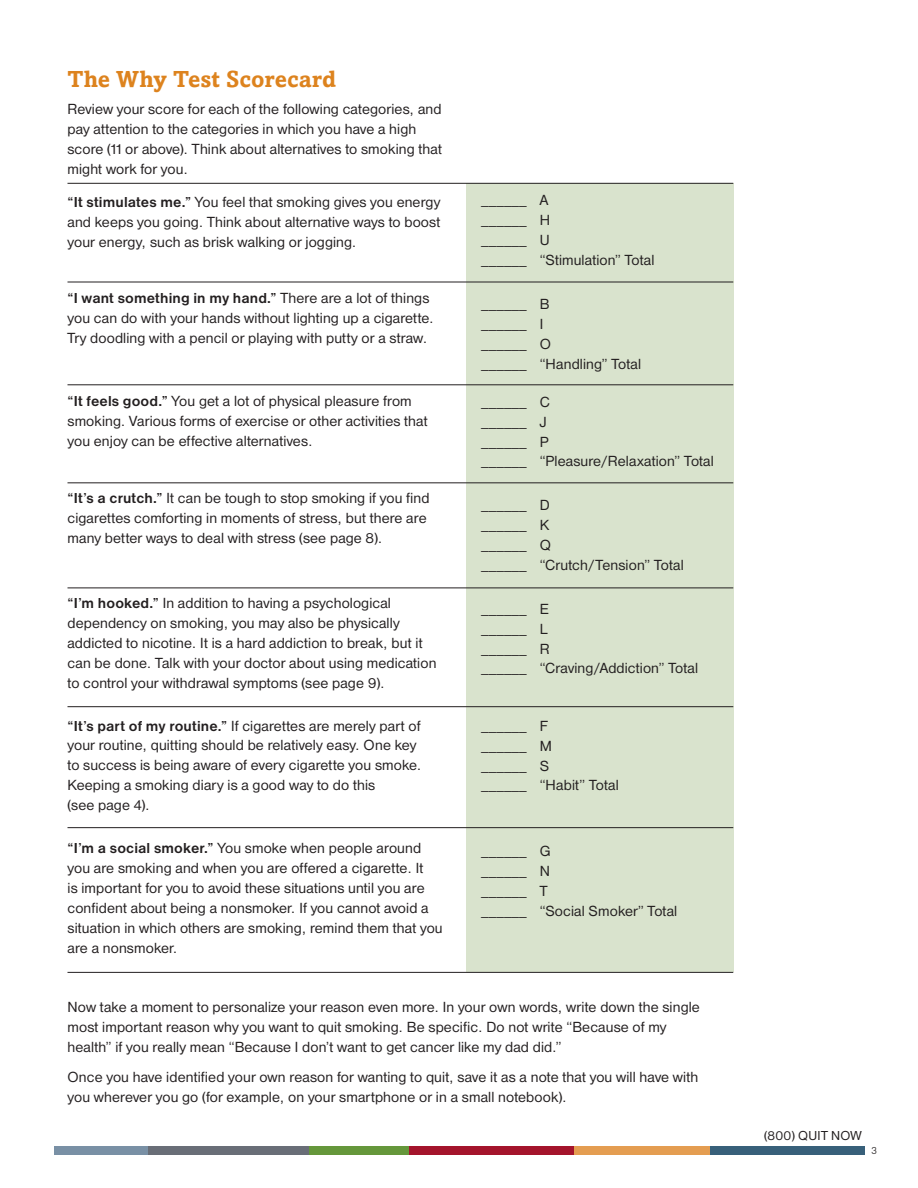
<style>
.page{position:relative;width:918px;height:1188px;background:#fff}
.page>*{position:absolute;margin:0;border:0;box-sizing:border-box;transform-origin:0 0}
.Sub_Head_SS{font:700 24px "Livingston";color:#dd831e}
.body_copy_SS{font:15.15px/19.8px "Nimbus San D";letter-spacing:.01em;color:#231f20}
.body_copy_SS-2{font:700 15px "Nimbus San D";letter-spacing:.01em;color:#231f20}
.t1{font:13.5px "Nimbus San D";letter-spacing:.02em;color:#231f20}
.t2{font:10.5px "Nimbus San D Ligh";color:#231f20}
.s1{font-weight:700;font-size:15px}
.s2{font-weight:400;font-size:15.15px}
</style>
<div class="page">
<div style="left:148px;top:1146px;width:161px;height:9px;background:#696e77"></div>
<div style="left:309px;top:1146px;width:100px;height:9px;background:#65973b"></div>
<div style="left:568px;top:1146px;width:143px;height:9px;background:#e49d51"></div>
<div style="left:710px;top:1146px;width:154px;height:9px;background:#38607a"></div>
<div style="left:409px;top:1146px;width:165px;height:9px;background:#a4142c"></div>
<div style="left:54px;top:1146px;width:94px;height:9px;background:#7990a5"></div>
<div style="left:466px;top:183px;width:267px;height:789px;background:#d9e3cd"></div>
<hr style="left:68px;top:282px;width:665px;height:1px;background:#231f20">
<hr style="left:68px;top:588px;width:665px;height:1px;background:#231f20">
<hr style="left:68px;top:706px;width:665px;height:1px;background:#231f20">
<hr style="left:68px;top:384px;width:665px;height:1px;background:#231f20">
<hr style="left:68px;top:482px;width:665px;height:1px;background:#231f20">
<hr style="left:68px;top:827px;width:665px;height:1px;background:#231f20">
<hr style="left:68px;top:183px;width:665px;height:1px;background:#231f20">
<hr style="left:68px;top:972px;width:665px;height:1px;background:#231f20">
<p class="Sub_Head_SS" style="left:68px;top:65px;width:270px">The Why Test Scorecard</p>
<p class="body_copy_SS" style="left:68px;top:99px;width:376px">Review your score for each of the following categories, and pay attention to the categories in which you have a high score (11 or above). Think about alternatives to smoking that might work for you.</p>
<p class="body_copy_SS" style="left:68px;top:192px;width:374px;text-align:justify"><span class="s1">“It stimulates me.”</span> You feel that smoking gives you energy and keeps you going. Think about alternative ways to boost your energy, such as brisk walking or jogging.</p>
<p class="body_copy_SS-2" style="left:68px;top:290px;width:363px">“I want something in my hand.” <span class="s2">There are a lot of things</span></p>
<p class="body_copy_SS" style="left:68px;top:308px;width:368px">you can do with your hands without lighting up a cigarette.<br>Try doodling with a pencil or playing with putty or a straw.</p>
<p class="body_copy_SS" style="left:68px;top:391px;width:362px"><span class="s1">“It feels good.”</span> You get a lot of physical pleasure from smoking. Various forms of exercise or other activities that you enjoy can be effective alternatives.</p>
<p class="body_copy_SS" style="left:68px;top:488px;width:364px"><span class="s1">“It’s a crutch.”</span> It can be tough to stop smoking if you find cigarettes comforting in moments of stress, but there are many better ways to deal with stress (see page 8).</p>
<p class="body_copy_SS" style="left:68px;top:593px;width:371px"><span class="s1">“I’m hooked.”</span> In addition to having a psychological dependency on smoking, you may also be physically addicted to nicotine. It is a hard addiction to break, but it can be done. Talk with your doctor about using medication to control your withdrawal symptoms (see page 9).</p>
<p class="body_copy_SS" style="left:68px;top:715px;width:355px"><span class="s1">“It’s part of my routine.”</span> If cigarettes are merely part of your routine, quitting should be relatively easy. One key to success is being aware of every cigarette you smoke.<br>Keeping a smoking diary is a good way to do this<br>(see page 4).</p>
<p class="body_copy_SS" style="left:68px;top:838px;width:377px"><span class="s1">“I’m a social smoker.”</span> You smoke when people around you are smoking and when you are offered a cigarette. It<br>is important for you to avoid these situations until you are confident about being a nonsmoker. If you cannot avoid a situation in which others are smoking, remind them that you are a nonsmoker.</p>
<p class="body_copy_SS" style="left:481px;top:190px;width:68px">______ A</p>
<p class="body_copy_SS" style="left:481px;top:210px;width:70px">______ H</p>
<p class="body_copy_SS" style="left:481px;top:230px;width:70px">______ U</p>
<p class="body_copy_SS" style="left:481px;top:250px;width:175px">______ “Stimulation” Total</p>
<p class="body_copy_SS" style="left:481px;top:294px;width:70px">______ B</p>
<p class="body_copy_SS" style="left:481px;top:314px;width:64px">______ I</p>
<p class="body_copy_SS" style="left:481px;top:334px;width:71px">______ O</p>
<p class="body_copy_SS" style="left:481px;top:354px;width:162px">______ “Handling” Total</p>
<p class="body_copy_SS" style="left:481px;top:392px;width:70px">______ C</p>
<p class="body_copy_SS" style="left:481px;top:412px;width:67px">______ J</p>
<p class="body_copy_SS" style="left:481px;top:431px;width:69px">______ P</p>
<p class="body_copy_SS" style="left:481px;top:451px;width:234px">______ “Pleasure/Relaxation” Total</p>
<p class="body_copy_SS" style="left:481px;top:495px;width:70px">______ D</p>
<p class="body_copy_SS" style="left:481px;top:515px;width:69px">______ K</p>
<p class="body_copy_SS" style="left:481px;top:535px;width:71px">______ Q</p>
<p class="body_copy_SS" style="left:481px;top:555px;width:204px">______ “Crutch/Tension” Total</p>
<p class="body_copy_SS" style="left:481px;top:599px;width:69px">______ E</p>
<p class="body_copy_SS" style="left:481px;top:619px;width:68px">______ L</p>
<p class="body_copy_SS" style="left:481px;top:638px;width:70px">______ R</p>
<p class="body_copy_SS" style="left:481px;top:658px;width:218px">______ “Craving/Addiction” Total</p>
<p class="body_copy_SS" style="left:481px;top:716px;width:68px">______ F</p>
<p class="body_copy_SS" style="left:481px;top:736px;width:72px">______ M</p>
<p class="body_copy_SS" style="left:481px;top:755px;width:69px">______ S</p>
<p class="body_copy_SS" style="left:481px;top:775px;width:139px">______ “Habit” Total</p>
<p class="body_copy_SS" style="left:481px;top:841px;width:71px">______ G</p>
<p class="body_copy_SS" style="left:481px;top:861px;width:70px">______ N</p>
<p class="body_copy_SS" style="left:481px;top:881px;width:68px">______ T</p>
<p class="body_copy_SS" style="left:481px;top:901px;width:198px">______ “Social Smoker” Total</p>
<p class="body_copy_SS" style="left:68px;top:997px;width:634px">Now take a moment to personalize your reason even more. In your own words, write down the single most important reason why you want to quit smoking. Be specific. Do not write “Because of my health” if you really mean “Because I don’t want to get cancer like my dad did.”</p>
<p class="body_copy_SS" style="left:68px;top:1066px;width:632px">Once you have identified your own reason for wanting to quit, save it as a note that you will have with you wherever you go (for example, on your smartphone or in a small notebook).</p>
<p class="t1" style="left:764px;top:1128px;width:99px">(800) QUIT NOW</p>
<p class="t2" style="left:871px;top:1144px;width:7px">3</p>
</div>
